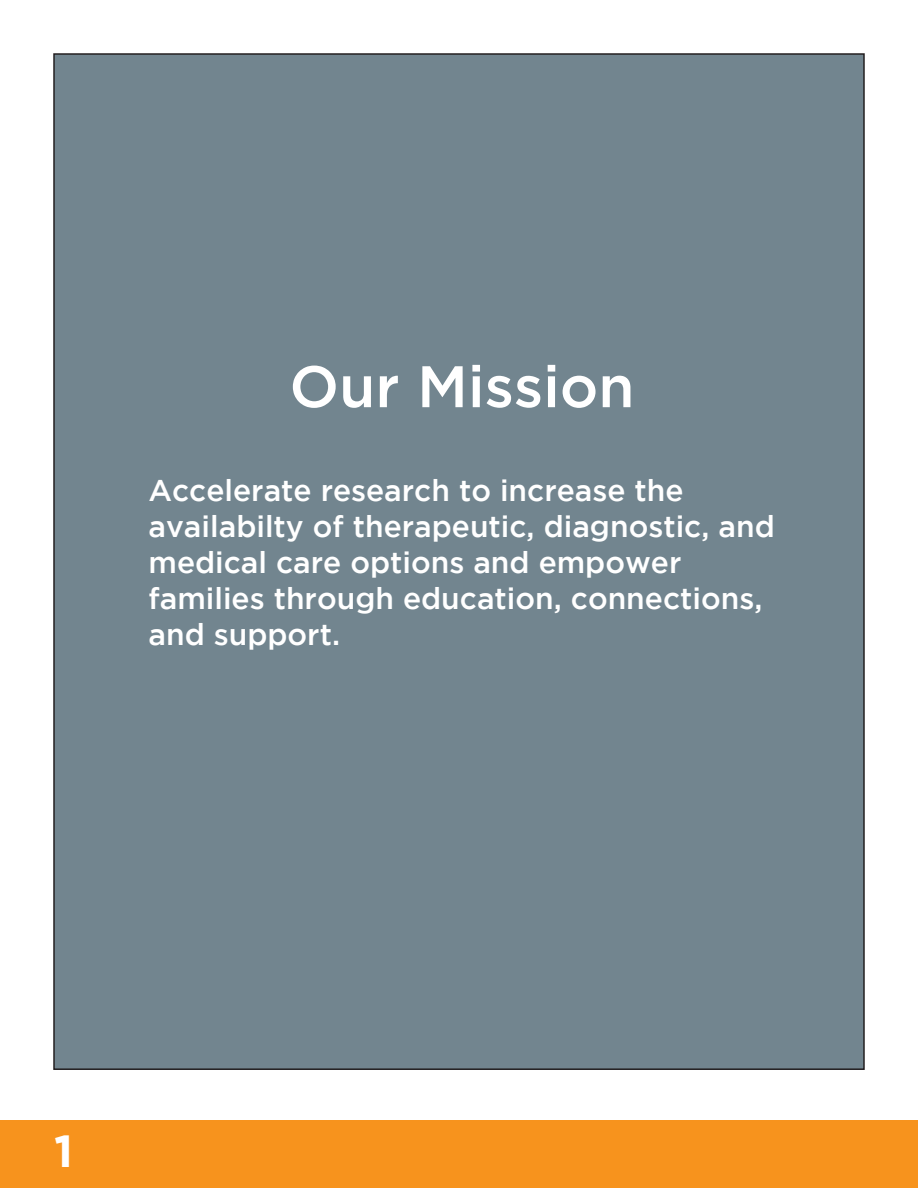
<style>
.page{position:relative;width:918px;height:1188px;background:#fff}
.page>*{position:absolute;margin:0;border:0;box-sizing:border-box;transform-origin:0 0}
.t1{font:500 58.5px "Gotham";color:#fff}
.t2{font:700 45px "Gotham";color:#fff}
.t3{font:500 30px/36px "Gotham";color:#fff}
</style>
<div class="page">
<div style="left:0;top:1120px;width:918px;height:68px;background:#f7931d"></div>
<div style="left:54px;top:54px;width:810px;height:1015px;background:#72858f"></div>
<p class="t1" style="left:289px;top:353px;width:347px">Our Mission</p>
<p class="t3" style="left:148px;top:472px;width:537px">Accelerate research to increase the</p>
<p class="t3" style="left:148px;top:508px;width:628px">availabilty of therapeutic, diagnostic, and medical care options and empower</p>
<p class="t3" style="left:148px;top:580px;width:615px">families through education, connections, and support.</p>
<p class="t2" style="left:54px;top:1125px;width:20px">1</p>
</div>
